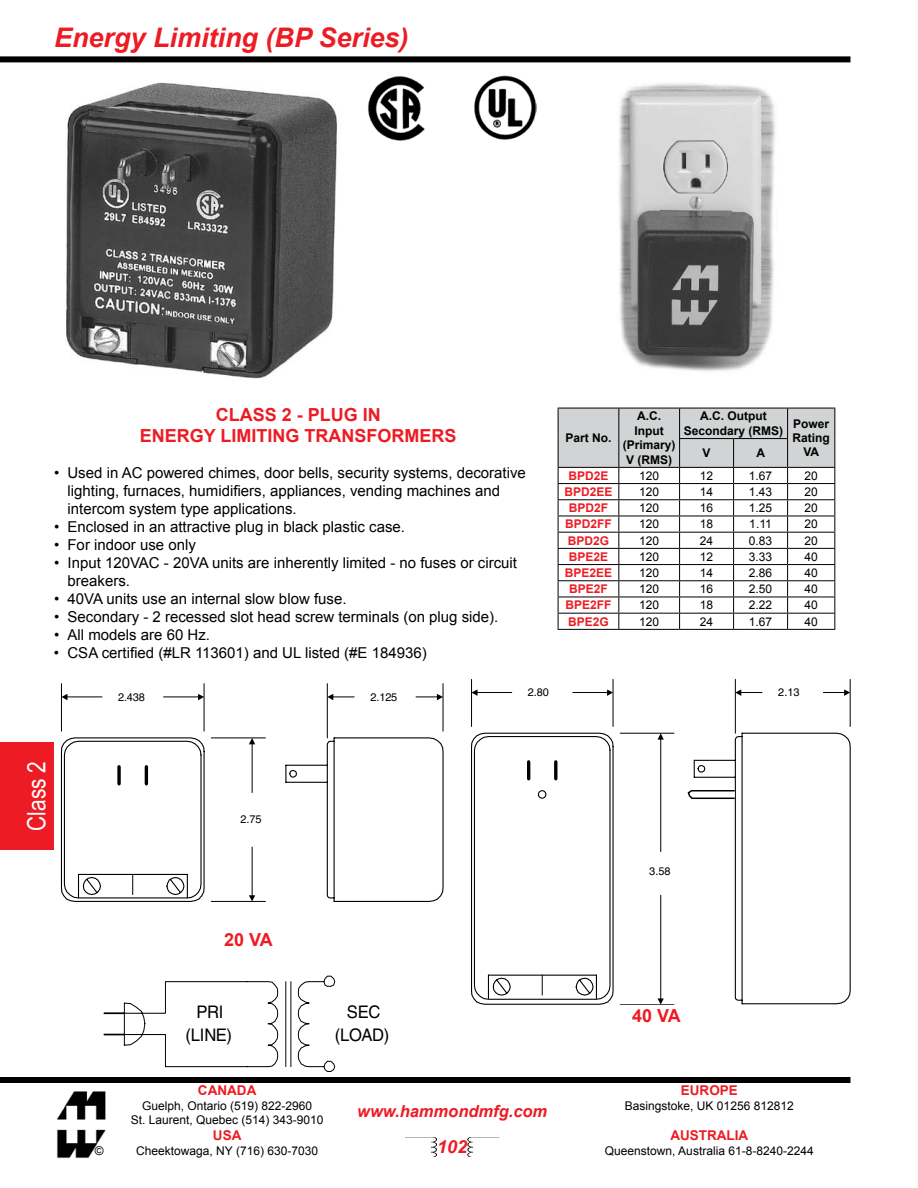
<style>
.page{position:relative;width:918px;height:1188px;background:#fff}
.page>*{position:absolute;margin:0;border:0;box-sizing:border-box;transform-origin:0 0}
.t1{font:italic 700 27px "Arial";color:#ed1c24}
.t2{font:25.5px "Arial Narrow";color:#fff}
.t3{font:700 18px/21.6px "Arial";color:#ed1c24;text-align:center}
.t4{font:italic 700 18px "Arial";color:#ed1c24}
.t5{font:17.4px/22.6px "Helvetica";letter-spacing:-.02em;color:#000;text-align:center;scale:.96 1}
.t6{font:italic 700 16.5px "Arial";color:#ed1c24}
.t7{font:15px/18px "Arial";color:#000}
.t8{font:700 13.5px "Arial";color:#ed1c24}
.t9{font:12px/14.4px "Arial";color:#000;text-align:center}
.t10{font:700 12px/14.4px "Arial";color:#000;text-align:center}
.t11{font:700 12px "Arial";color:#ed1c24}
.t12{font:11.1px "Helvetica";letter-spacing:-.015em;color:#000}
.t13{font:10.95px "Helvetica";color:#000}
</style>
<div class="page">
<img style="left:405px;top:1137px;width:94px;height:20px">
<div style="left:0;top:1077px;width:850px;height:6px;background:#000"></div>
<div style="left:0;top:56px;width:850px;height:6px;background:#000"></div>
<img style="left:57px;top:1091px;width:49px;height:68px">
<img style="left:619px;top:83px;width:157px;height:289px">
<img style="left:368px;top:76px;width:57px;height:64px">
<img style="left:474px;top:76px;width:63px;height:64px">
<img style="left:66px;top:82px;width:271px;height:297px">
<svg style="left:285px;top:737px;width:158px;height:165px"></svg>
<hr style="left:327px;top:684px;width:1px;height:54px;background:#000">
<hr style="left:443px;top:684px;width:1px;height:47px;background:#000">
<svg style="left:327px;top:694px;width:27px;height:6px"></svg>
<svg style="left:416px;top:694px;width:27px;height:6px"></svg>
<hr style="left:211px;top:738px;width:54px;height:1px;background:#000">
<hr style="left:211px;top:901px;width:54px;height:1px;background:#000">
<hr style="left:252px;top:744px;width:1px;height:49px;background:#000">
<svg style="left:249px;top:738px;width:6px;height:6px"></svg>
<hr style="left:252px;top:847px;width:1px;height:49px;background:#000">
<svg style="left:249px;top:895px;width:6px;height:6px"></svg>
<hr style="left:61px;top:684px;width:1px;height:47px;background:#000">
<hr style="left:204px;top:684px;width:1px;height:47px;background:#000">
<hr style="left:67px;top:697px;width:35px;height:1px;background:#000">
<svg style="left:62px;top:694px;width:5px;height:6px"></svg>
<hr style="left:164px;top:697px;width:35px;height:1px;background:#000">
<svg style="left:198px;top:694px;width:6px;height:6px"></svg>
<svg style="left:60px;top:737px;width:145px;height:165px"></svg>
<svg style="left:104px;top:976px;width:231px;height:96px"></svg>
<hr style="left:735px;top:679px;width:1px;height:54px;background:#000">
<hr style="left:850px;top:679px;width:1px;height:47px;background:#000">
<svg style="left:735px;top:689px;width:27px;height:7px"></svg>
<svg style="left:823px;top:689px;width:27px;height:7px"></svg>
<hr style="left:620px;top:733px;width:54px;height:1px;background:#000">
<hr style="left:620px;top:1005px;width:54px;height:1px;background:#000">
<hr style="left:660px;top:739px;width:1px;height:113px;background:#000">
<svg style="left:657px;top:733px;width:7px;height:7px"></svg>
<hr style="left:660px;top:895px;width:1px;height:104px;background:#000">
<svg style="left:657px;top:998px;width:7px;height:7px"></svg>
<hr style="left:471px;top:679px;width:1px;height:47px;background:#000">
<hr style="left:613px;top:679px;width:1px;height:47px;background:#000">
<hr style="left:477px;top:692px;width:35px;height:1px;background:#000">
<svg style="left:472px;top:689px;width:6px;height:7px"></svg>
<hr style="left:573px;top:692px;width:35px;height:1px;background:#000">
<svg style="left:607px;top:689px;width:6px;height:7px"></svg>
<svg style="left:471px;top:732px;width:143px;height:273px"></svg>
<svg style="left:687px;top:732px;width:163px;height:273px"></svg>
<div style="left:538px;top:790px;width:8px;height:9px;border:1px solid #000;border-radius:50%"></div>
<hr style="left:558px;top:629px;width:61px;height:1px;background:#000">
<hr style="left:619px;top:629px;width:61px;height:1px;background:#000">
<hr style="left:680px;top:629px;width:54px;height:1px;background:#000">
<hr style="left:734px;top:629px;width:54px;height:1px;background:#000">
<hr style="left:788px;top:629px;width:47px;height:1px;background:#000">
<svg style="left:558px;top:408px;width:277px;height:221px"></svg>
<hr style="left:679px;top:438px;width:55px;height:1px;background:#000">
<hr style="left:734px;top:438px;width:54px;height:1px;background:#000">
<hr style="left:558px;top:467px;width:61px;height:1px;background:#000">
<hr style="left:619px;top:467px;width:61px;height:1px;background:#000">
<hr style="left:680px;top:467px;width:54px;height:1px;background:#000">
<hr style="left:734px;top:467px;width:54px;height:1px;background:#000">
<hr style="left:788px;top:467px;width:47px;height:1px;background:#000">
<div style="left:0;top:742px;width:54px;height:108px;background:#ed1c24"></div>
<h1 class="t1" style="left:54px;top:20px;width:356px">Energy Limiting (BP Series)</h1>
<p class="t3" style="left:140px;top:404px;width:318px">CLASS 2 - PLUG IN<br>ENERGY LIMITING TRANSFORMERS</p>
<p class="t7" style="left:68px;top:464px;width:460px;text-indent:-14px">• Used in AC powered chimes, door bells, security systems, decorative lighting, furnaces, humidifiers, appliances, vending machines and intercom system type applications.</p>
<p class="t7" style="left:54px;top:518px;width:353px">• Enclosed in an attractive plug in black plastic case.</p>
<p class="t7" style="left:54px;top:536px;width:143px">• For indoor use only</p>
<p class="t7" style="left:68px;top:554px;width:451px;text-indent:-14px">• Input 120VAC - 20VA units are inherently limited - no fuses or circuit breakers.</p>
<p class="t7" style="left:54px;top:590px;width:294px">• 40VA units use an internal slow blow fuse.</p>
<p class="t7" style="left:54px;top:608px;width:446px">• Secondary - 2 recessed slot head screw terminals (on plug side).</p>
<p class="t7" style="left:54px;top:626px;width:158px">• All models are 60 Hz.</p>
<p class="t7" style="left:54px;top:644px;width:374px">• CSA certified (#LR 113601) and UL listed (#E 184936)</p>
<p class="t10" style="left:565px;top:431px;width:48px">Part No.</p>
<p class="t10" style="left:623px;top:409px;width:54px">A.C.<br>Input (Primary)<br>V (RMS)</p>
<p class="t10" style="left:684px;top:409px;width:101px">A.C. Output<br>Secondary (RMS)</p>
<p class="t10" style="left:793px;top:417px;width:39px;text-align:left">Power<br>Rating</p>
<p class="t10" style="left:703px;top:446px;width:10px">V</p>
<p class="t10" style="left:756px;top:446px;width:10px">A</p>
<p class="t10" style="left:804px;top:445px;width:17px">VA</p>
<p class="t11" style="left:568px;top:468px;width:42px">BPD2E</p>
<p class="t9" style="left:639px;top:469px;width:22px">120</p>
<p class="t9" style="left:700px;top:469px;width:15px">12</p>
<p class="t9" style="left:749px;top:469px;width:25px">1.67</p>
<p class="t9" style="left:805px;top:469px;width:15px">20</p>
<p class="t11" style="left:564px;top:484px;width:50px">BPD2EE</p>
<p class="t9" style="left:639px;top:485px;width:22px">120</p>
<p class="t9" style="left:700px;top:485px;width:15px">14</p>
<p class="t9" style="left:749px;top:485px;width:25px">1.43</p>
<p class="t9" style="left:805px;top:485px;width:15px">20</p>
<p class="t11" style="left:569px;top:500px;width:41px">BPD2F</p>
<p class="t9" style="left:639px;top:501px;width:22px">120</p>
<p class="t9" style="left:700px;top:501px;width:15px">16</p>
<p class="t9" style="left:749px;top:501px;width:25px">1.25</p>
<p class="t9" style="left:805px;top:501px;width:15px">20</p>
<p class="t11" style="left:565px;top:516px;width:48px">BPD2FF</p>
<p class="t9" style="left:639px;top:517px;width:22px">120</p>
<p class="t9" style="left:700px;top:517px;width:15px">18</p>
<p class="t9" style="left:749px;top:517px;width:24px">1.11</p>
<p class="t9" style="left:805px;top:517px;width:15px">20</p>
<p class="t11" style="left:568px;top:533px;width:43px">BPD2G</p>
<p class="t9" style="left:639px;top:533px;width:22px">120</p>
<p class="t9" style="left:700px;top:533px;width:15px">24</p>
<p class="t9" style="left:749px;top:533px;width:25px">0.83</p>
<p class="t9" style="left:805px;top:533px;width:15px">20</p>
<p class="t11" style="left:569px;top:549px;width:41px">BPE2E</p>
<p class="t9" style="left:639px;top:550px;width:22px">120</p>
<p class="t9" style="left:700px;top:550px;width:15px">12</p>
<p class="t9" style="left:749px;top:550px;width:25px">3.33</p>
<p class="t9" style="left:805px;top:550px;width:15px">40</p>
<p class="t11" style="left:565px;top:565px;width:49px">BPE2EE</p>
<p class="t9" style="left:639px;top:566px;width:22px">120</p>
<p class="t9" style="left:700px;top:566px;width:15px">14</p>
<p class="t9" style="left:749px;top:566px;width:25px">2.86</p>
<p class="t9" style="left:805px;top:566px;width:15px">40</p>
<p class="t11" style="left:569px;top:581px;width:40px">BPE2F</p>
<p class="t9" style="left:639px;top:582px;width:22px">120</p>
<p class="t9" style="left:700px;top:582px;width:15px">16</p>
<p class="t9" style="left:749px;top:582px;width:25px">2.50</p>
<p class="t9" style="left:805px;top:582px;width:15px">40</p>
<p class="t11" style="left:565px;top:597px;width:48px">BPE2FF</p>
<p class="t9" style="left:639px;top:598px;width:22px">120</p>
<p class="t9" style="left:700px;top:598px;width:15px">18</p>
<p class="t9" style="left:749px;top:598px;width:25px">2.22</p>
<p class="t9" style="left:805px;top:598px;width:15px">40</p>
<p class="t11" style="left:568px;top:614px;width:42px">BPE2G</p>
<p class="t9" style="left:639px;top:614px;width:22px">120</p>
<p class="t9" style="left:700px;top:614px;width:15px">24</p>
<p class="t9" style="left:749px;top:614px;width:25px">1.67</p>
<p class="t9" style="left:805px;top:614px;width:15px">40</p>
<p class="t12" style="left:118px;top:690px;width:28px">2.438</p>
<p class="t12" style="left:371px;top:690px;width:28px">2.125</p>
<p class="t13" style="left:528px;top:686px;width:23px">2.80</p>
<p class="t13" style="left:778px;top:686px;width:23px">2.13</p>
<h2 class="t2" style="left:18px;top:831px;width:71px;rotate:-90deg">Class 2</h2>
<p class="t12" style="left:241px;top:813px;width:22px">2.75</p>
<p class="t3" style="left:224px;top:929px;width:50px">20 VA</p>
<p class="t5" style="left:186px;top:1001px;width:50px">PRI (LINE)</p>
<p class="t5" style="left:335px;top:1001px;width:58px">SEC (LOAD)</p>
<p class="t8" style="left:198px;top:1082px;width:60px">CANADA</p>
<p class="t9" style="left:131px;top:1098px;width:194px">Guelph, Ontario (519) 822-2960<br>St. Laurent, Quebec (514) 343-9010</p>
<p class="t8" style="left:213px;top:1127px;width:30px">USA</p>
<p class="t9" style="left:95px;top:1144px;width:10px">©</p>
<p class="t9" style="left:136px;top:1143px;width:183px">Cheektowaga, NY (716) 630-7030</p>
<p class="t6" style="left:357px;top:1101px;width:192px">www.hammondmfg.com</p>
<p class="t4" style="left:437px;top:1135px;width:32px">102</p>
<p class="t13" style="left:649px;top:865px;width:23px">3.58</p>
<p class="t3" style="left:632px;top:1005px;width:50px">40 VA</p>
<p class="t8" style="left:681px;top:1082px;width:59px">EUROPE</p>
<p class="t9" style="left:625px;top:1098px;width:170px">Basingstoke, UK 01256 812812</p>
<p class="t8" style="left:670px;top:1127px;width:79px">AUSTRALIA</p>
<p class="t9" style="left:605px;top:1143px;width:210px">Queenstown, Australia 61-8-8240-2244</p>
</div>
